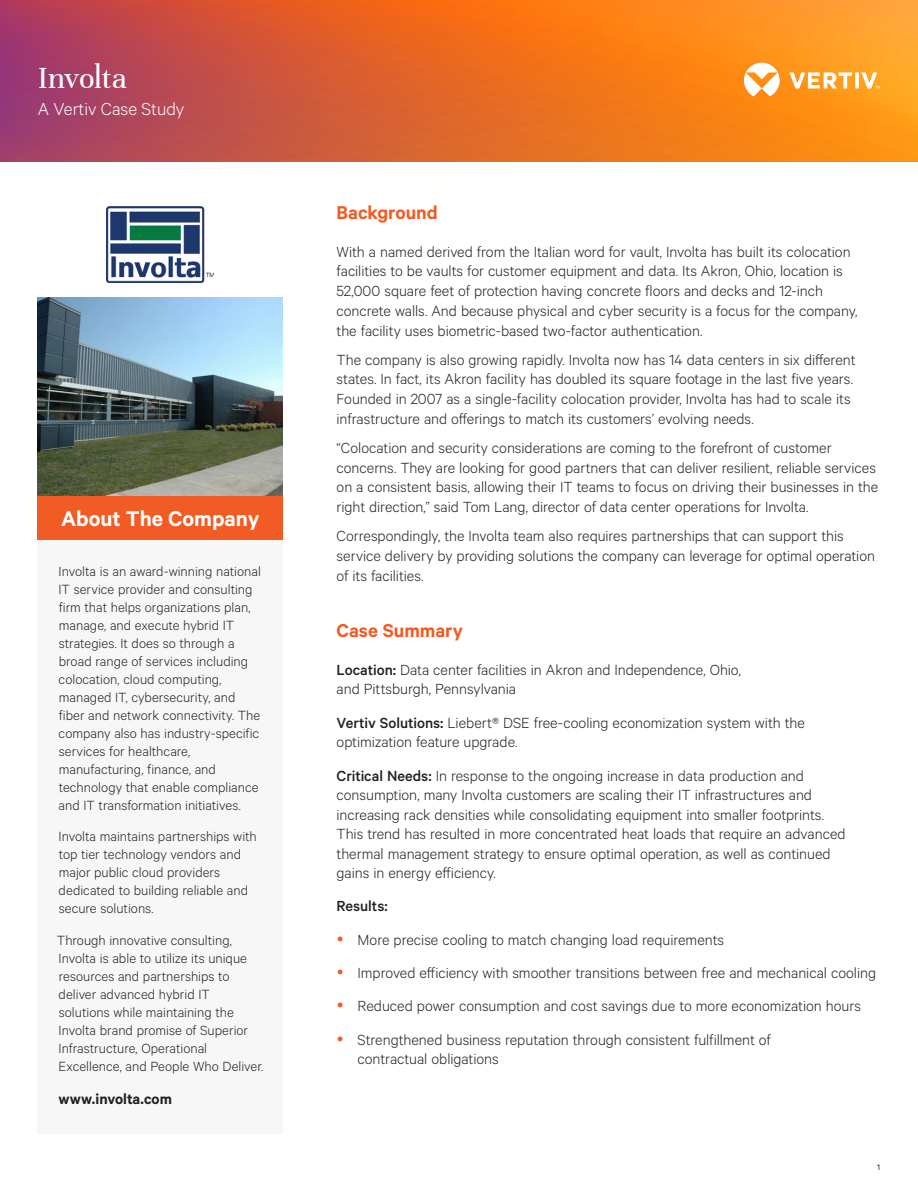
<style>
.page{position:relative;width:918px;height:1188px;background:#fff}
.page>*{position:absolute;margin:0;border:0;box-sizing:border-box;transform-origin:0 0}
.Vertiv_Header_Title{font:33px "Unna";letter-spacing:-.01em;color:#fff}
.Orange_Box_Heading{font:600 24px "Calibre";color:#fff}
.Vertiv_Orange_Main_H{font:600 21px "Calibre";color:#f15b24}
.Vertiv_Header_Subtit{font:300 19.5px "Calibre";color:#fff}
.Vertiv_Body_Text{font:300 16.5px/19.8px "Calibre";color:#231f20}
.Vertiv_Heading{font:300 16.5px/19.5px "Calibre";color:#231f20}
.Gray_Column_Heading{font:600 16.5px "Calibre";color:#231f20}
.Vertiv_Heading-2{font:500 16.5px "Calibre";letter-spacing:-.005em;color:#231f20}
.Gray_Column_Body_Tex{font:300 15px/18px "Calibre";color:#231f20}
.t1{font:9px "Calibre";color:#231f20}
.s1{font-weight:500}
</style>
<div class="page">
<svg style="left:0;top:0;width:918px;height:162px;background:#dd6930"></svg>
<svg style="left:744px;top:63px;width:136px;height:33px"></svg>
<img style="left:107px;top:207px;width:107px;height:76px">
<img style="left:38px;top:297px;width:244px;height:199px">
<div style="left:38px;top:540px;width:245px;height:594px;background:#f7f7f8"></div>
<div style="left:38px;top:496px;width:245px;height:44px;background:#f15b24"></div>
<p class="Vertiv_Header_Title" style="left:38px;top:59px;width:91px">Involta</p>
<p class="Vertiv_Header_Subtit" style="left:38px;top:98px;width:148px">A Vertiv Case Study</p>
<p class="Orange_Box_Heading" style="left:61px;top:504px;width:200px">About The Company</p>
<p class="Gray_Column_Body_Tex" style="left:59px;top:562px;width:204px">Involta is an award-winning national IT service provider and consulting firm that helps organizations plan, manage, and execute hybrid IT strategies. It does so through a broad range of services including colocation, cloud computing, managed IT, cybersecurity, and fiber and network connectivity. The company also has industry-specific services for healthcare, manufacturing, finance, and technology that enable compliance and IT transformation initiatives.</p>
<p class="Gray_Column_Body_Tex" style="left:59px;top:827px;width:200px">Involta maintains partnerships with top tier technology vendors and major public cloud providers dedicated to building reliable and secure solutions.</p>
<p class="Gray_Column_Body_Tex" style="left:57px;top:931px;width:208px">Through innovative consulting,<br>Involta is able to utilize its unique resources and partnerships to deliver advanced hybrid IT<br>solutions while maintaining the<br>Involta brand promise of Superior<br>Infrastructure, Operational<br>Excellence, and People Who Deliver.</p>
<p class="Gray_Column_Heading" style="left:59px;top:1089px;width:115px">www.involta.com</p>
<p class="Vertiv_Orange_Main_H" style="left:337px;top:200px;width:103px">Background</p>
<p class="Vertiv_Body_Text" style="left:337px;top:241px;width:522px">With a named derived from the Italian word for vault, Involta has built its colocation facilities to be vaults for customer equipment and data. Its Akron, Ohio, location is 52,000 square feet of protection having concrete floors and decks and 12-inch concrete walls. And because physical and cyber security is a focus for the company, the facility uses biometric-based two-factor authentication.</p>
<p class="Vertiv_Body_Text" style="left:337px;top:349px;width:520px">The company is also growing rapidly. Involta now has 14 data centers in six different states. In fact, its Akron facility has doubled its square footage in the last five years.<br>Founded in 2007 as a single-facility colocation provider, Involta has had to scale its infrastructure and offerings to match its customers’ evolving needs.</p>
<p class="Vertiv_Body_Text" style="left:337px;top:437px;width:543px">“Colocation and security considerations are coming to the forefront of customer concerns. They are looking for good partners that can deliver resilient, reliable services on a consistent basis, allowing their IT teams to focus on driving their businesses in the right direction,” said Tom Lang, director of data center operations for Involta.</p>
<p class="Vertiv_Body_Text" style="left:337px;top:525px;width:540px">Correspondingly, the Involta team also requires partnerships that can support this service delivery by providing solutions the company can leverage for optimal operation of its facilities.</p>
<p class="Vertiv_Orange_Main_H" style="left:337px;top:618px;width:128px">Case Summary</p>
<p class="Vertiv_Heading" style="left:337px;top:659px;width:406px"><span class="s1">Location:</span> Data center facilities in Akron and Independence, Ohio, and Pittsburgh, Pennsylvania</p>
<p class="Vertiv_Heading" style="left:337px;top:712px;width:470px"><span class="s1">Vertiv Solutions:</span> Liebert® DSE free-cooling economization system with the optimization feature upgrade.</p>
<p class="Vertiv_Heading" style="left:337px;top:765px;width:511px"><span class="s1">Critical Needs:</span> In response to the ongoing increase in data production and consumption, many Involta customers are scaling their IT infrastructures and increasing rack densities while consolidating equipment into smaller footprints.<br>This trend has resulted in more concentrated heat loads that require an advanced thermal management strategy to ensure optimal operation, as well as continued gains in energy efficiency.</p>
<p class="Vertiv_Heading-2" style="left:337px;top:897px;width:53px">Results:</p>
<p class="Vertiv_Heading" style="left:358px;top:929px;width:368px">More precise cooling to match changing load requirements</p>
<p class="Vertiv_Heading" style="left:358px;top:962px;width:520px">Improved efficiency with smoother transitions between free and mechanical cooling</p>
<p class="Vertiv_Heading" style="left:358px;top:996px;width:505px">Reduced power consumption and cost savings due to more economization hours</p>
<p class="Vertiv_Heading" style="left:358px;top:1029px;width:415px">Strengthened business reputation through consistent fulfillment of contractual obligations</p>
<p class="t1" style="left:877px;top:1162px;width:4px">1</p>
</div>
